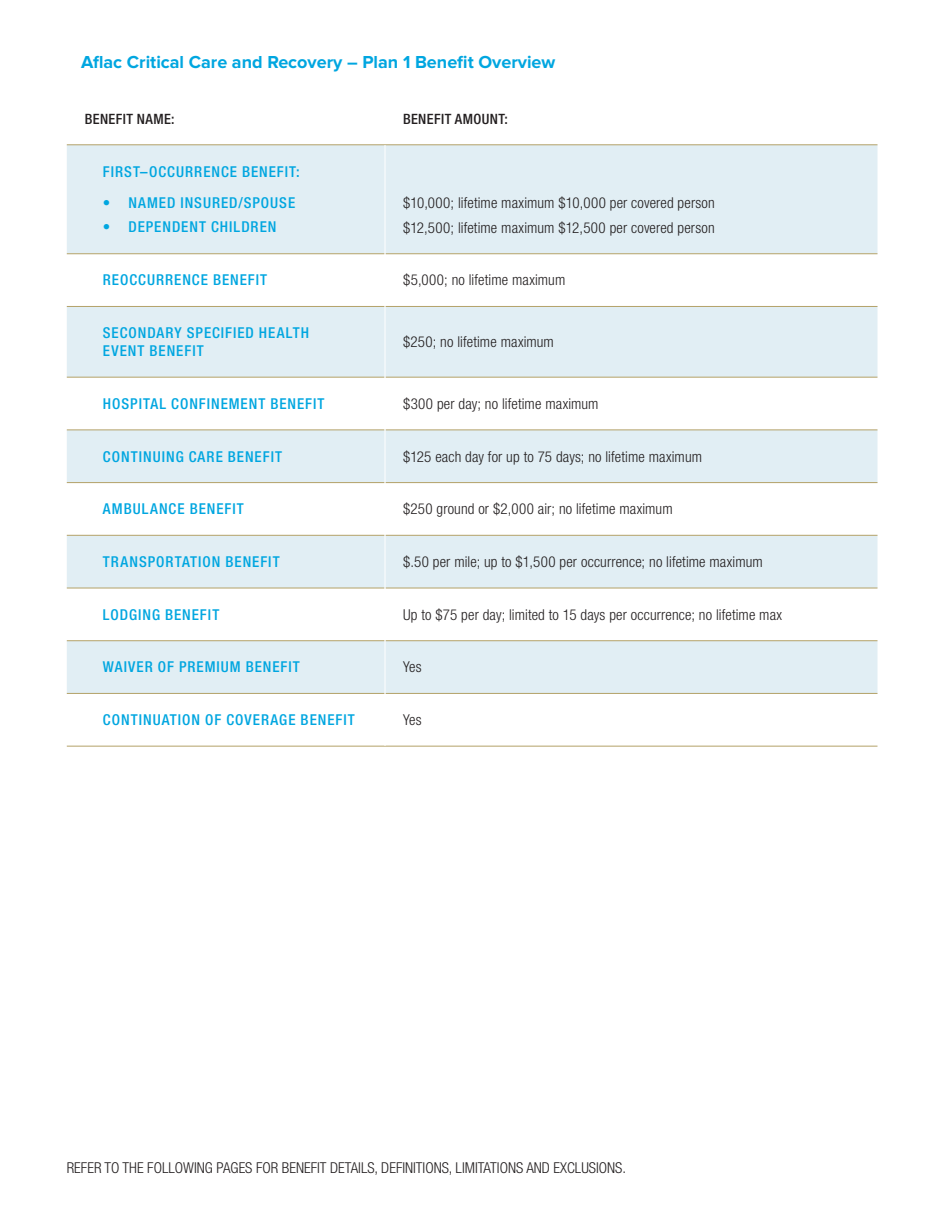
<style>
.page{position:relative;width:945px;height:1215px;background:#fff}
.page>*{position:absolute;margin:0;border:0;box-sizing:border-box;transform-origin:0 0}
.t1{font:700 18px "Proxima Nova";color:#00a6e0}
.t2{font:300 condensed 15px/24.8px "Helvetica Neue LTCE";letter-spacing:.01em;color:#231f20}
.t3{font:500 condensed 15px/18px "Helvetica Neue LTCE";letter-spacing:.065em;color:#00a6e0}
.t4{font:500 condensed 14.25px "Helvetica Neue LTCE";letter-spacing:.025em;color:#231f20}
</style>
<div class="page">
<div style="left:67px;top:145px;width:811px;height:109px;background:#e1eef4"></div>
<svg style="left:67px;top:254px;width:811px;height:492px"></svg>
<hr style="left:67px;top:145px;width:318px;height:1px;background:#b3a168">
<hr style="left:385px;top:145px;width:492px;height:1px;background:#b3a168">
<hr style="left:67px;top:253px;width:318px;height:1px;background:#b3a168">
<hr style="left:385px;top:253px;width:492px;height:1px;background:#b3a168">
<hr style="left:67px;top:306px;width:318px;height:1px;background:#b3a168">
<hr style="left:385px;top:306px;width:492px;height:1px;background:#b3a168">
<hr style="left:67px;top:377px;width:318px;height:1px;background:#b3a168">
<hr style="left:385px;top:377px;width:492px;height:1px;background:#b3a168">
<hr style="left:67px;top:430px;width:318px;height:1px;background:#b3a168">
<hr style="left:385px;top:430px;width:492px;height:1px;background:#b3a168">
<hr style="left:67px;top:482px;width:318px;height:1px;background:#b3a168">
<hr style="left:385px;top:482px;width:492px;height:1px;background:#b3a168">
<hr style="left:67px;top:535px;width:318px;height:1px;background:#b3a168">
<hr style="left:385px;top:535px;width:492px;height:1px;background:#b3a168">
<hr style="left:67px;top:588px;width:318px;height:1px;background:#b3a168">
<hr style="left:385px;top:588px;width:492px;height:1px;background:#b3a168">
<hr style="left:67px;top:640px;width:318px;height:1px;background:#b3a168">
<hr style="left:385px;top:640px;width:492px;height:1px;background:#b3a168">
<hr style="left:67px;top:693px;width:318px;height:1px;background:#b3a168">
<hr style="left:385px;top:693px;width:492px;height:1px;background:#b3a168">
<hr style="left:67px;top:746px;width:318px;height:1px;background:#b3a168">
<hr style="left:385px;top:746px;width:492px;height:1px;background:#b3a168">
<hr style="left:385px;top:145px;width:1px;height:109px;background:#fff">
<hr style="left:385px;top:254px;width:1px;height:52px;background:#fff">
<hr style="left:385px;top:306px;width:1px;height:71px;background:#fff">
<hr style="left:385px;top:377px;width:1px;height:53px;background:#fff">
<hr style="left:385px;top:430px;width:1px;height:53px;background:#fff">
<hr style="left:385px;top:483px;width:1px;height:52px;background:#fff">
<hr style="left:385px;top:535px;width:1px;height:53px;background:#fff">
<hr style="left:385px;top:588px;width:1px;height:53px;background:#fff">
<hr style="left:385px;top:641px;width:1px;height:52px;background:#fff">
<hr style="left:385px;top:693px;width:1px;height:53px;background:#fff">
<p class="t1" style="left:81px;top:52px;width:476px">Aflac Critical Care and Recovery – Plan 1 Benefit Overview</p>
<p class="t4" style="left:85px;top:110px;width:91px">BENEFIT NAME:</p>
<p class="t4" style="left:403px;top:110px;width:106px">BENEFIT AMOUNT:</p>
<p class="t3" style="left:103px;top:162px;width:198px">FIRST–OCCURRENCE BENEFIT:</p>
<p class="t3" style="left:103px;top:194px;width:194px">• NAMED INSURED/SPOUSE</p>
<p class="t3" style="left:103px;top:218px;width:175px">• DEPENDENT CHILDREN</p>
<p class="t2" style="left:403px;top:190px;width:313px">$10,000; lifetime maximum $10,000 per covered person $12,500; lifetime maximum $12,500 per covered person</p>
<p class="t3" style="left:103px;top:271px;width:166px">REOCCURRENCE BENEFIT</p>
<p class="t2" style="left:403px;top:268px;width:164px">$5,000; no lifetime maximum</p>
<p class="t3" style="left:103px;top:324px;width:208px">SECONDARY SPECIFIED HEALTH<br>EVENT BENEFIT</p>
<p class="t2" style="left:403px;top:329px;width:152px">$250; no lifetime maximum</p>
<p class="t3" style="left:103px;top:394px;width:223px">HOSPITAL CONFINEMENT BENEFIT</p>
<p class="t2" style="left:403px;top:391px;width:197px">$300 per day; no lifetime maximum</p>
<p class="t3" style="left:103px;top:447px;width:181px">CONTINUING CARE BENEFIT</p>
<p class="t2" style="left:403px;top:444px;width:300px">$125 each day for up to 75 days; no lifetime maximum</p>
<p class="t3" style="left:103px;top:500px;width:142px">AMBULANCE BENEFIT</p>
<p class="t2" style="left:403px;top:497px;width:271px">$250 ground or $2,000 air; no lifetime maximum</p>
<p class="t3" style="left:103px;top:553px;width:178px">TRANSPORTATION BENEFIT</p>
<p class="t2" style="left:403px;top:549px;width:361px">$.50 per mile; up to $1,500 per occurrence; no lifetime maximum</p>
<p class="t3" style="left:103px;top:605px;width:118px">LODGING BENEFIT</p>
<p class="t2" style="left:403px;top:602px;width:381px">Up to $75 per day; limited to 15 days per occurrence; no lifetime max</p>
<p class="t3" style="left:103px;top:658px;width:199px">WAIVER OF PREMIUM BENEFIT</p>
<p class="t2" style="left:403px;top:655px;width:20px">Yes</p>
<p class="t3" style="left:103px;top:711px;width:253px">CONTINUATION OF COVERAGE BENEFIT</p>
<p class="t2" style="left:403px;top:707px;width:20px">Yes</p>
<p class="t2" style="left:67px;top:1155px;width:561px">REFER TO THE FOLLOWING PAGES FOR BENEFIT DETAILS, DEFINITIONS, LIMITATIONS AND EXCLUSIONS.</p>
</div>
